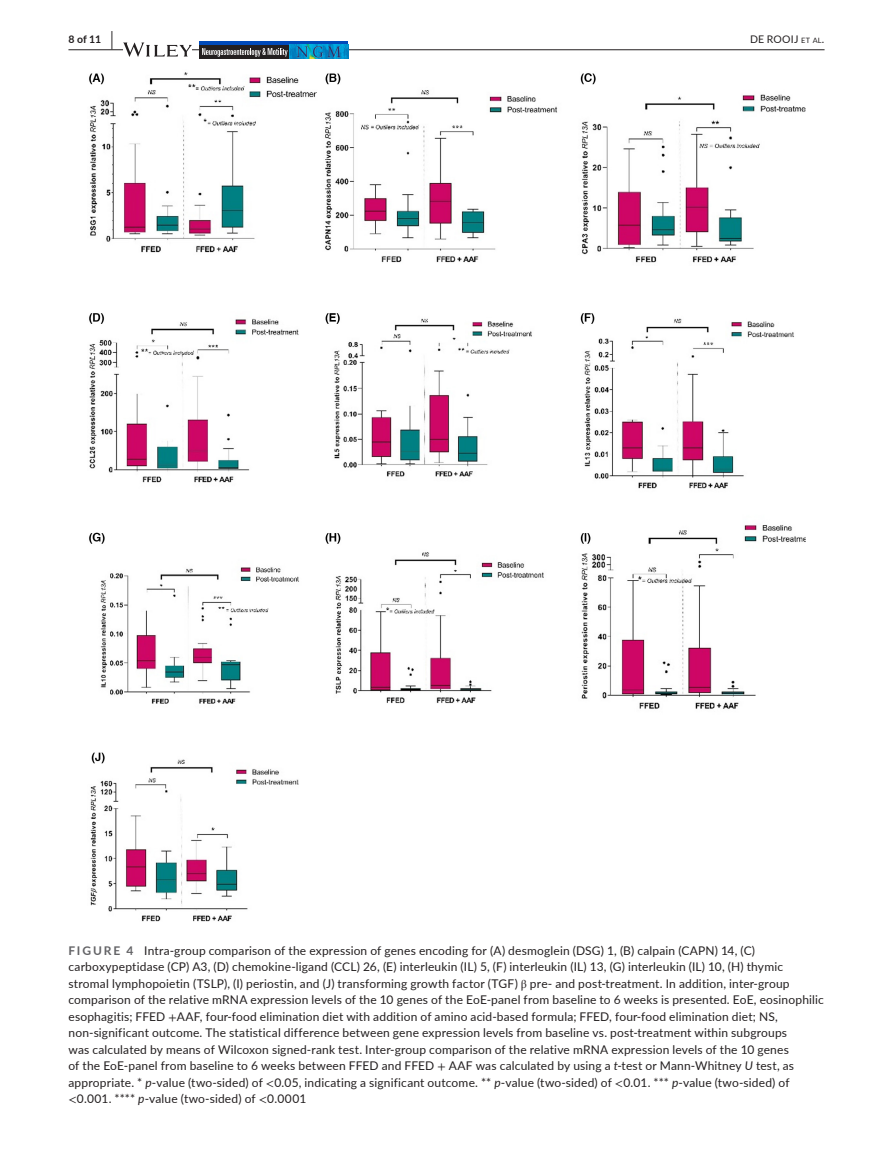
<style>
.page{position:relative;width:893px;height:1174px;background:#fff}
.page>*{position:absolute;margin:0;border:0;box-sizing:border-box;transform-origin:0 0}
.t1{font:12px/16.5px "Lato";letter-spacing:.015em;color:#231f20}
.t2{font:10.5px "Lato";letter-spacing:.02em;color:#231f20}
.t3{font:700 10.5px "Lato";color:#231f20}
.s1{font-size:19.5px}
.s2{font-size:7.35px}
.s3{font-weight:700;color:#636366}
.s4{font-family:"STIX"}
.s5{font-style:italic}
</style>
<div class="page">
<hr style="left:68px;top:49px;width:756px;height:1px;background:#231f20">
<svg style="left:123px;top:42px;width:69px;height:15px"></svg>
<div style="left:200px;top:41px;width:148px;height:18px;background:#231f20"></div>
<svg style="left:202px;top:48px;width:86px;height:9px"></svg>
<hr style="left:200px;top:41px;width:148px;height:4px;background:#004aba">
<img style="left:289px;top:45px;width:59px;height:14px">
<img style="left:89px;top:72px;width:716px;height:850px">
<p class="t3" style="left:68px;top:31px;width:46px">8 of 11 <span class="s1">|</span></p>
<p class="t2" style="left:750px;top:31px;width:76px">DE ROOIJ <span class="s2">et al</span>.</p>
<p class="t1" style="left:68px;top:941px;width:757px"><span class="s3">FIGURE 4</span> Intra-group comparison of the expression of genes encoding for (A) desmoglein (DSG) 1, (B) calpain (CAPN) 14, (C) carboxypeptidase (CP) A3, (D) chemokine-ligand (CCL) 26, (E) interleukin (IL) 5, (F) interleukin (IL) 13, (G) interleukin (IL) 10, (H) thymic stromal lymphopoietin (TSLP), (I) periostin, and (J) transforming growth factor (TGF) <span class="s4">β</span> pre- and post-treatment. In addition, inter-group comparison of the relative mRNA expression levels of the 10 genes of the EoE-panel from baseline to 6 weeks is presented. EoE, eosinophilic esophagitis; FFED <span class="s4">+</span>AAF, four-food elimination diet with addition of amino acid-based formula; FFED, four-food elimination diet; NS, non-significant outcome. The statistical difference between gene expression levels from baseline vs. post-treatment within subgroups<br>was calculated by means of Wilcoxon signed-rank test. Inter-group comparison of the relative mRNA expression levels of the 10 genes<br>of the EoE-panel from baseline to 6 weeks between FFED and FFED <span class="s4">+</span> AAF was calculated by using a <span class="s5">t</span>-test or Mann-Whitney <span class="s5">U</span> test, as appropriate. * <span class="s5">p</span>-value (two-sided) of <span class="s4">&lt;</span>0.05, indicating a significant outcome. ** <span class="s5">p</span>-value (two-sided) of <span class="s4">&lt;</span>0.01. *** <span class="s5">p</span>-value (two-sided) of <span class="s4">&lt;</span>0.001. **** <span class="s5">p</span>-value (two-sided) of <span class="s4">&lt;</span>0.0001</p>
</div>
